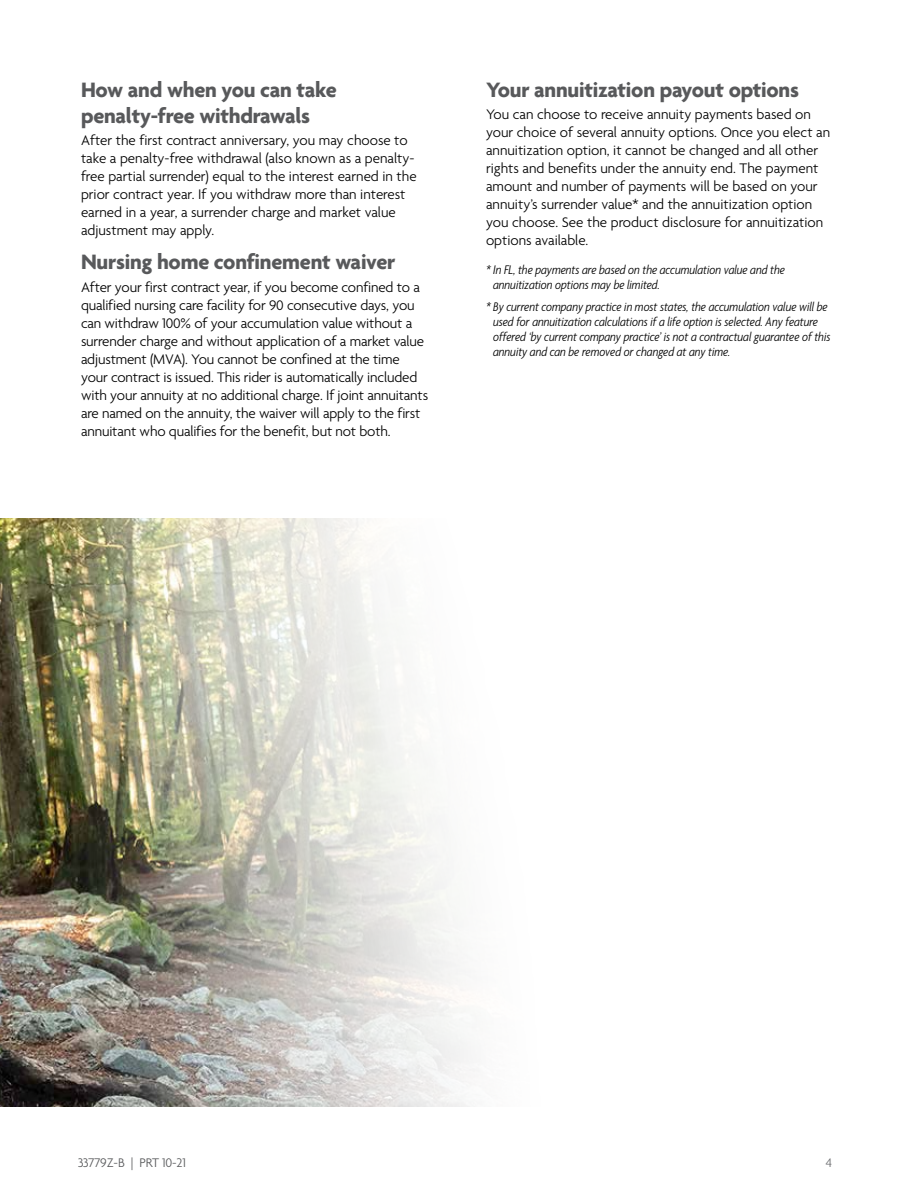
<style>
.page{position:relative;width:918px;height:1188px;background:#fff}
.page>*{position:absolute;margin:0;border:0;box-sizing:border-box;transform-origin:0 0}
.t1{font:700 22.5px/25.5px "Agenda";letter-spacing:-.01em;color:#58595b}
.t2{font:300 15px/18px "Agenda";letter-spacing:-.01em;color:#000}
.t3{font:italic 300 condensed 13.5px/15px "Agenda";color:#000}
.t4{font:300 13.5px "Agenda";letter-spacing:-.01em;color:#58595b}
.t5{font:300 13.5px "Agenda";color:#6d6e71}
</style>
<div class="page">
<img style="left:0;top:518px;width:475px;height:589px">
<h1 class="t1" style="left:81px;top:79px;width:257px">How and when you can take penalty-free withdrawals</h1>
<p class="t2" style="left:81px;top:132px;width:337px">After the first contract anniversary, you may choose to take a penalty-free withdrawal (also known as a penalty&shy;free partial surrender) equal to the interest earned in the prior contract year. If you withdraw more than interest earned in a year, a surrender charge and market value adjustment may apply.</p>
<h1 class="t1" style="left:81px;top:251px;width:316px">Nursing home confinement waiver</h1>
<p class="t2" style="left:81px;top:279px;width:349px">After your first contract year, if you become confined to a qualified nursing care facility for 90 consecutive days, you can withdraw 100% of your accumulation value without a surrender charge and without application of a market value adjustment (MVA). You cannot be confined at the time your contract is issued. This rider is automatically included with your annuity at no additional charge. If joint annuitants are named on the annuity, the waiver will apply to the first annuitant who qualifies for the benefit, but not both.</p>
<h1 class="t1" style="left:486px;top:79px;width:315px">Your annuitization payout options</h1>
<p class="t2" style="left:486px;top:107px;width:346px">You can choose to receive annuity payments based on your choice of several annuity options. Once you elect an annuitization option, it cannot be changed and all other rights and benefits under the annuity end. The payment amount and number of payments will be based on your annuity’s surrender value* and the annuitization option you choose. See the product disclosure for annuitization options available.</p>
<p class="t3" style="left:493px;top:262px;width:293px;text-indent:-7px">* In FL, the payments are based on the accumulation value and the annuitization options may be limited.</p>
<p class="t3" style="left:493px;top:299px;width:339px;text-indent:-7px">* By current company practice in most states, the accumulation value will be used for annuitization calculations if a life option is selected. Any feature offered ‘by current company practice’ is not a contractual guarantee of this annuity and can be removed or changed at any time.</p>
<p class="t4" style="left:78px;top:1155px;width:110px">33779Z-B | PRT 10-21</p>
<p class="t5" style="left:826px;top:1155px;width:8px">4</p>
</div>
